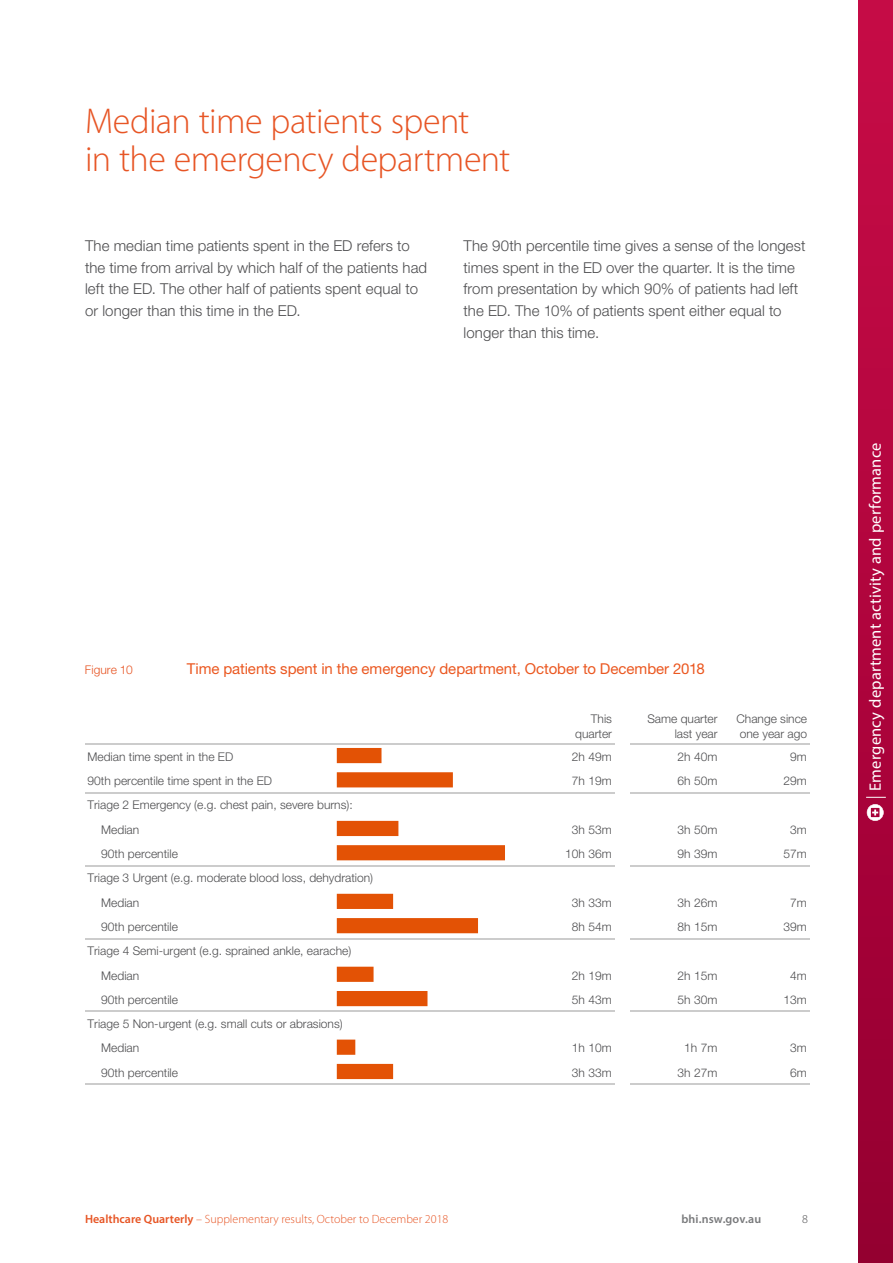
<style>
.page{position:relative;width:893px;height:1263px;background:#fff}
.page>*{position:absolute;margin:0;border:0;box-sizing:border-box;transform-origin:0 0}
.t1{font:300 36px/37.5px "Myriad Pro";letter-spacing:-.015em;color:#e75525}
.t2{font:16.5px "Myriad Pro";letter-spacing:.01em;color:#fff}
.t3{font:300 15px/21.8px "Helvetica Neue LT Std";letter-spacing:.005em;color:#4d4d4f}
.t4{font:15px "Helvetica Neue LT Std";letter-spacing:-.005em;color:#eb5821}
.t5{font:300 12px/24.3px "Helvetica Neue LT Std";color:#4d4d4f}
.t6{font:300 12px "Myriad Pro";color:#e75525}
.t7{font:600 12px "Myriad Pro";letter-spacing:.005em;color:#78797b}
.t8{font:300 12px "Helvetica Neue LT Std";letter-spacing:.005em;color:#e75525}
.t9{font:300 12px "Myriad Pro";color:#4d4d4f}
.s1{font-weight:600}
</style>
<div class="page">
<div style="left:859px;top:0;width:34px;height:1263px;background:linear-gradient(to bottom,#c80b47,#950031)"></div>
<svg style="left:866px;top:797px;width:20px;height:1px"></svg>
<svg style="left:867px;top:804px;width:17px;height:17px"></svg>
<hr style="left:85px;top:743px;width:529px;height:2px;background:#ccc">
<hr style="left:85px;top:792px;width:529px;height:1px;background:#ccc">
<hr style="left:85px;top:865px;width:529px;height:1px;background:#ccc">
<hr style="left:85px;top:938px;width:529px;height:1px;background:#ccc">
<hr style="left:85px;top:1011px;width:529px;height:1px;background:#ccc">
<hr style="left:85px;top:1084px;width:529px;height:1px;background:#ccc">
<hr style="left:630px;top:743px;width:179px;height:2px;background:#ccc">
<hr style="left:630px;top:792px;width:179px;height:1px;background:#ccc">
<hr style="left:630px;top:865px;width:179px;height:1px;background:#ccc">
<hr style="left:630px;top:938px;width:179px;height:1px;background:#ccc">
<hr style="left:630px;top:1011px;width:179px;height:1px;background:#ccc">
<hr style="left:630px;top:1084px;width:179px;height:1px;background:#ccc">
<svg style="left:337px;top:748px;width:168px;height:331px"></svg>
<h1 class="t1" style="left:85px;top:103px;width:427px">Median time patients spent<br>in the emergency department</h1>
<p class="t3" style="left:85px;top:234px;width:344px">The median time patients spent in the ED refers to the time from arrival by which half of the patients had left the ED. The other half of patients spent equal to or longer than this time in the ED.</p>
<p class="t3" style="left:464px;top:234px;width:344px">The 90th percentile time gives a sense of the longest times spent in the ED over the quarter. It is the time from presentation by which 90% of patients had left the ED. The 10% of patients spent either equal to longer than this time.</p>
<p class="t8" style="left:85px;top:662px;width:49px">Figure 10</p>
<p class="t4" style="left:187px;top:660px;width:519px">Time patients spent in the emergency department, October to December 2018</p>
<p class="t5" style="left:575px;top:710px;width:38px;line-height:15.6px;text-align:right">This quarter</p>
<p class="t5" style="left:647px;top:710px;width:72px;line-height:15.6px;text-align:right">Same quarter last year</p>
<p class="t5" style="left:736px;top:710px;width:72px;line-height:15.6px">Change since one year ago</p>
<p class="t5" style="left:88px;top:744px;width:147px">Median time spent in the ED</p>
<p class="t5" style="left:572px;top:744px;width:41px">2h 49m</p>
<p class="t5" style="left:677px;top:744px;width:41px">2h 40m</p>
<p class="t5" style="left:790px;top:744px;width:18px">9m</p>
<p class="t5" style="left:88px;top:768px;width:186px">90th percentile time spent in the ED</p>
<p class="t5" style="left:572px;top:768px;width:41px">7h 19m</p>
<p class="t5" style="left:677px;top:768px;width:41px">6h 50m</p>
<p class="t5" style="left:783px;top:768px;width:25px">29m</p>
<p class="t5" style="left:101px;top:793px;width:253px;text-indent:-14px">Triage 2 Emergency (e.g. chest pain, severe burns):<br>Median</p>
<p class="t5" style="left:572px;top:817px;width:41px">3h 53m</p>
<p class="t5" style="left:677px;top:817px;width:41px">3h 50m</p>
<p class="t5" style="left:790px;top:817px;width:18px">3m</p>
<p class="t5" style="left:101px;top:841px;width:78px">90th percentile</p>
<p class="t5" style="left:565px;top:841px;width:48px">10h 36m</p>
<p class="t5" style="left:677px;top:841px;width:41px">9h 39m</p>
<p class="t5" style="left:783px;top:841px;width:25px">57m</p>
<p class="t5" style="left:101px;top:866px;width:273px;text-indent:-14px">Triage 3 Urgent (e.g. moderate blood loss, dehydration)<br>Median</p>
<p class="t5" style="left:572px;top:890px;width:41px">3h 33m</p>
<p class="t5" style="left:677px;top:890px;width:41px">3h 26m</p>
<p class="t5" style="left:790px;top:890px;width:18px">7m</p>
<p class="t5" style="left:101px;top:914px;width:78px">90th percentile</p>
<p class="t5" style="left:572px;top:914px;width:41px">8h 54m</p>
<p class="t5" style="left:678px;top:914px;width:41px">8h 15m</p>
<p class="t5" style="left:783px;top:914px;width:25px">39m</p>
<p class="t5" style="left:101px;top:938px;width:251px;text-indent:-14px">Triage 4 Semi-urgent (e.g. sprained ankle, earache)<br>Median</p>
<p class="t5" style="left:572px;top:963px;width:41px">2h 19m</p>
<p class="t5" style="left:678px;top:963px;width:41px">2h 15m</p>
<p class="t5" style="left:790px;top:963px;width:18px">4m</p>
<p class="t5" style="left:101px;top:987px;width:78px">90th percentile</p>
<p class="t5" style="left:572px;top:987px;width:41px">5h 43m</p>
<p class="t5" style="left:678px;top:987px;width:41px">5h 30m</p>
<p class="t5" style="left:783px;top:987px;width:25px">13m</p>
<p class="t5" style="left:101px;top:1011px;width:243px;text-indent:-14px">Triage 5 Non-urgent (e.g. small cuts or abrasions)<br>Median</p>
<p class="t5" style="left:572px;top:1036px;width:41px">1h 10m</p>
<p class="t5" style="left:684px;top:1036px;width:35px">1h 7m</p>
<p class="t5" style="left:790px;top:1036px;width:18px">3m</p>
<p class="t5" style="left:101px;top:1060px;width:78px">90th percentile</p>
<p class="t5" style="left:572px;top:1060px;width:41px">3h 33m</p>
<p class="t5" style="left:678px;top:1060px;width:41px">3h 27m</p>
<p class="t5" style="left:790px;top:1060px;width:18px">6m</p>
<p class="t6" style="left:85px;top:1212px;width:365px"><span class="s1">Healthcare Quarterly</span> – Supplementary results, October to December 2018</p>
<p class="t7" style="left:681px;top:1211px;width:81px">bhi.nsw.gov.au</p>
<p class="t9" style="left:802px;top:1212px;width:7px">8</p>
<h2 class="t2" style="left:865px;top:791px;width:349px;rotate:-90deg">Emergency department activity and performance</h2>
</div>
